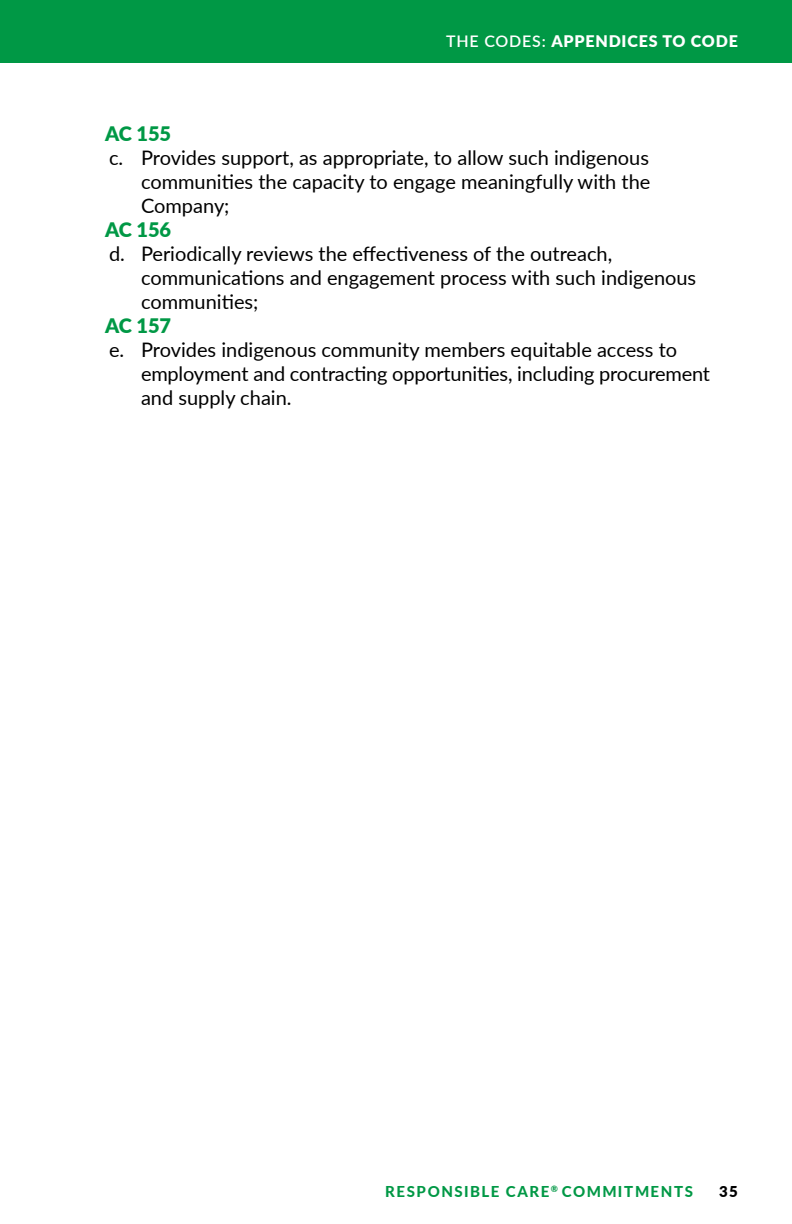
<style>
.page{position:relative;width:792px;height:1224px;background:#fff}
.page>*{position:absolute;margin:0;border:0;box-sizing:border-box;transform-origin:0 0}
.t1{font:20px/24px "Lato";color:#000}
.t2{font:900 20px "Lato";color:#009845}
.t3{font:900 16px "Lato";letter-spacing:.05em;color:#fff}
.t4{font:800 15px "Lato";letter-spacing:.1em;color:#009845}
.t5{font:900 15px "Lato";color:#000}
.s1{font-weight:600}
</style>
<div class="page">
<div style="left:0;top:0;width:792px;height:63px;background:#009845"></div>
<p class="t3" style="left:446px;top:29px;width:293px"><span class="s1">THE CODES:</span> APPENDICES TO CODE</p>
<p class="t2" style="left:105px;top:119px;width:68px">AC 155</p>
<p class="t1" style="left:141px;top:145px;width:511px;text-align:justify;text-indent:-32px">c. Provides support, as appropriate, to allow such indigenous communities the capacity to engage meaningfully with the Company;</p>
<p class="t2" style="left:105px;top:215px;width:68px">AC 156</p>
<p class="t1" style="left:141px;top:241px;width:557px;text-indent:-32px">d. Periodically reviews the effectiveness of the outreach, communications and engagement process with such indigenous communities;</p>
<p class="t2" style="left:105px;top:311px;width:68px">AC 157</p>
<p class="t1" style="left:141px;top:337px;width:571px;text-indent:-32px">e. Provides indigenous community members equitable access to employment and contracting opportunities, including procurement and supply chain.</p>
<p class="t4" style="left:385px;top:1180px;width:309px">RESPONSIBLE CARE<sup>®</sup> COMMITMENTS</p>
<p class="t5" style="left:719px;top:1180px;width:20px">35</p>
</div>
